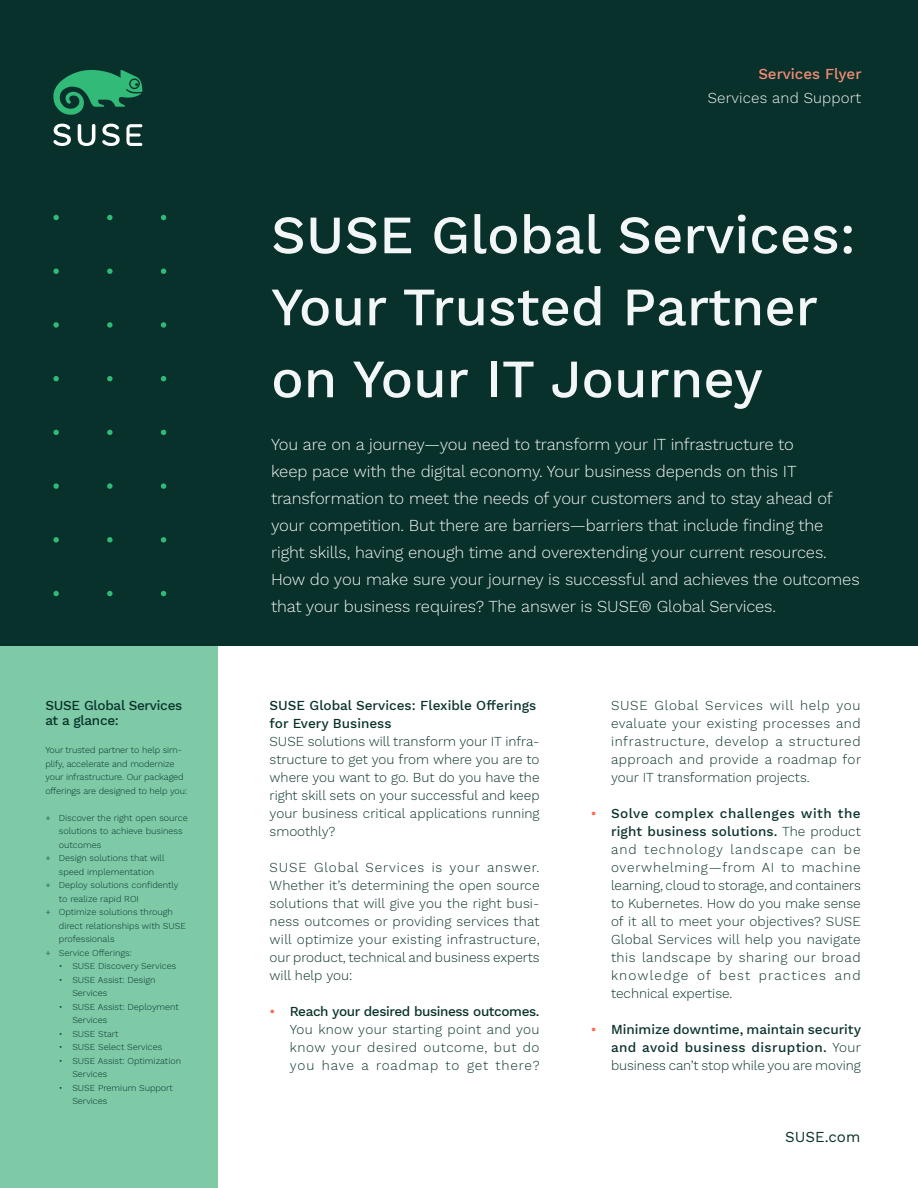
<style>
.page{position:relative;width:918px;height:1188px;background:#fff}
.page>*{position:absolute;margin:0;border:0;box-sizing:border-box;transform-origin:0 0}
.t1{font:500 54px/72px "Work Sans";color:#f3f6f7}
.intro1_13_16-lt__gre{font:300 16.5px/27px "Work Sans";letter-spacing:-.01em;color:#f3f6f7}
.Body_Small{font:300 15px "Work Sans";letter-spacing:.01em;color:#f3f6f7}
.t2{font:500 15px "Work Sans";color:#f58d77}
.t3{font:15px "Work Sans";color:#09312b}
.subhead_10_13-green{font:300 13.5px/18px "Work Sans";letter-spacing:.04em;color:#09312b;text-align:justify}
.body_8_5_11{font:300 13.5px/18px "Work Sans";color:#09312b;text-align:justify}
.subhead_10_13-green-2{font:500 13.5px/18px "Work Sans";letter-spacing:.025em;color:#09312b;text-align:justify}
.body_8_5_11-2{font:500 13.5px "Work Sans";color:#09312b}
.subhead_10_13-blue{font:500 13.5px "Work Sans";letter-spacing:-.02em;color:#09312b}
.caption_7_9_5_italic{font:300 9px/13.5px "Work Sans";color:#09312b}
.s1{font-weight:500;color:#ff6a52}
.s2{font-weight:500}
.s3{color:#ff6a52}
.s4{font-weight:300}
</style>
<div class="page">
<div style="left:0;top:0;width:918px;height:646px;background:#09312b"></div>
<svg style="left:107px;top:322px;width:6px;height:6px"></svg>
<svg style="left:107px;top:376px;width:6px;height:5px"></svg>
<svg style="left:107px;top:215px;width:6px;height:5px"></svg>
<svg style="left:107px;top:269px;width:6px;height:5px"></svg>
<svg style="left:161px;top:322px;width:5px;height:6px"></svg>
<svg style="left:161px;top:376px;width:5px;height:5px"></svg>
<svg style="left:161px;top:215px;width:5px;height:5px"></svg>
<svg style="left:161px;top:269px;width:5px;height:5px"></svg>
<svg style="left:53px;top:322px;width:6px;height:6px"></svg>
<svg style="left:53px;top:376px;width:6px;height:5px"></svg>
<svg style="left:53px;top:215px;width:6px;height:5px"></svg>
<svg style="left:53px;top:269px;width:6px;height:5px"></svg>
<svg style="left:107px;top:591px;width:6px;height:5px"></svg>
<svg style="left:107px;top:430px;width:6px;height:5px"></svg>
<svg style="left:107px;top:483px;width:6px;height:6px"></svg>
<svg style="left:107px;top:537px;width:6px;height:6px"></svg>
<svg style="left:161px;top:591px;width:5px;height:5px"></svg>
<svg style="left:161px;top:430px;width:5px;height:5px"></svg>
<svg style="left:161px;top:483px;width:5px;height:6px"></svg>
<svg style="left:161px;top:537px;width:5px;height:6px"></svg>
<svg style="left:53px;top:591px;width:6px;height:5px"></svg>
<svg style="left:53px;top:430px;width:6px;height:5px"></svg>
<svg style="left:53px;top:483px;width:6px;height:6px"></svg>
<svg style="left:53px;top:537px;width:6px;height:6px"></svg>
<div style="left:0;top:646px;width:217px;height:542px;background:#7ecaa7"></div>
<svg style="left:78px;top:124px;width:17px;height:22px"></svg>
<svg style="left:53px;top:124px;width:18px;height:22px"></svg>
<svg style="left:102px;top:124px;width:18px;height:22px"></svg>
<svg style="left:126px;top:124px;width:16px;height:22px"></svg>
<svg style="left:53px;top:70px;width:89px;height:45px"></svg>
<p class="subhead_10_13-blue" style="left:45px;top:697px;width:139px">SUSE Global Services</p>
<p class="subhead_10_13-blue" style="left:45px;top:712px;width:75px">at a glance:</p>
<p class="caption_7_9_5_italic" style="left:45px;top:744px;width:143px">Your trusted partner to help sim&shy;plify, accelerate and modernize your infrastructure. Our packaged offerings are designed to help you:</p>
<p class="caption_7_9_5_italic" style="left:59px;top:811px;width:130px;text-indent:-14px">+ Discover the right open source solutions to achieve business outcomes</p>
<p class="caption_7_9_5_italic" style="left:45px;top:852px;width:121px;text-align:center">+ Design solutions that will speed implementation</p>
<p class="caption_7_9_5_italic" style="left:59px;top:879px;width:121px;text-indent:-14px">+ Deploy solutions confidently to realize rapid ROI</p>
<p class="caption_7_9_5_italic" style="left:59px;top:906px;width:129px;text-indent:-14px">+ Optimize solutions through direct relationships with SUSE professionals</p>
<p class="caption_7_9_5_italic" style="left:45px;top:946px;width:88px">+ Service Offerings:</p>
<p class="caption_7_9_5_italic" style="left:59px;top:960px;width:119px">• SUSE Discovery Services</p>
<p class="caption_7_9_5_italic" style="left:72px;top:973px;width:85px;text-indent:-14px">• SUSE Assist: Design<br>Services</p>
<p class="caption_7_9_5_italic" style="left:72px;top:1000px;width:108px;text-indent:-14px">• SUSE Assist: Deployment<br>Services</p>
<p class="caption_7_9_5_italic" style="left:59px;top:1027px;width:61px">• SUSE Start</p>
<p class="caption_7_9_5_italic" style="left:59px;top:1041px;width:105px">• SUSE Select Services</p>
<p class="caption_7_9_5_italic" style="left:72px;top:1054px;width:110px;text-indent:-14px">• SUSE Assist: Optimization<br>Services</p>
<p class="caption_7_9_5_italic" style="left:72px;top:1081px;width:102px;text-indent:-14px">• SUSE Premium Support<br>Services</p>
<p class="t2" style="left:758px;top:65px;width:105px">Services Flyer</p>
<p class="Body_Small" style="left:708px;top:89px;width:155px">Services and Support</p>
<p class="t1" style="left:271px;top:201px;width:586px">SUSE Global Services:<br>Your Trusted Partner on Your IT Journey</p>
<p class="intro1_13_16-lt__gre" style="left:271px;top:432px;width:590px">You are on a journey—you need to transform your IT infrastructure to<br>keep pace with the digital economy. Your business depends on this IT transformation to meet the needs of your customers and to stay ahead of your competition. But there are barriers—barriers that include finding the right skills, having enough time and overextending your current resources.<br>How do you make sure your journey is successful and achieves the outcomes that your business requires? The answer is SUSE® Global Services.</p>
<p class="body_8_5_11-2" style="left:270px;top:697px;width:268px">SUSE Global Services: Flexible Offerings</p>
<p class="body_8_5_11-2" style="left:270px;top:715px;width:123px">for Every Business</p>
<p class="body_8_5_11" style="left:270px;top:733px;width:272px">SUSE solutions will transform your IT infra&shy;structure to get you from where you are to where you want to go. But do you have the right skill sets on your successful and keep your business critical applications running smoothly?</p>
<p class="body_8_5_11" style="left:270px;top:859px;width:272px">SUSE Global Services is your answer.<br>Whether it’s determining the open source solutions that will give you the right busi&shy;ness outcomes or providing services that will optimize your existing infrastructure, our product, technical and business experts will help you:</p>
<p class="subhead_10_13-green" style="left:290px;top:1003px;width:251px;text-indent:-20px"><span class="s1">•</span> <span class="s2">Reach your desired business outcomes.<br></span>You know your starting point and you know your desired outcome, but do you have a roadmap to get there?</p>
<p class="subhead_10_13-green" style="left:611px;top:697px;width:252px">SUSE Global Services will help you evaluate your existing processes and infrastructure, develop a structured approach and provide a roadmap for your IT transformation projects.</p>
<p class="subhead_10_13-green" style="left:611px;top:805px;width:251px;text-indent:-20px"><span class="s1">•</span> <span class="s2">Solve complex challenges with the right business solutions.</span> The product and technology landscape can be overwhelming—from AI to machine learning, cloud to storage, and containers to Kubernetes. How do you make sense of it all to meet your objectives? SUSE Global Services will help you navigate this landscape by sharing our broad knowledge of best practices and technical expertise.</p>
<p class="subhead_10_13-green-2" style="left:611px;top:1021px;width:252px;text-indent:-20px"><span class="s3">•</span> Minimize downtime, maintain security and avoid business disruption. <span class="s4">Your business can’t stop while you are moving</span></p>
<p class="t3" style="left:785px;top:1128px;width:77px">SUSE.com</p>
</div>
